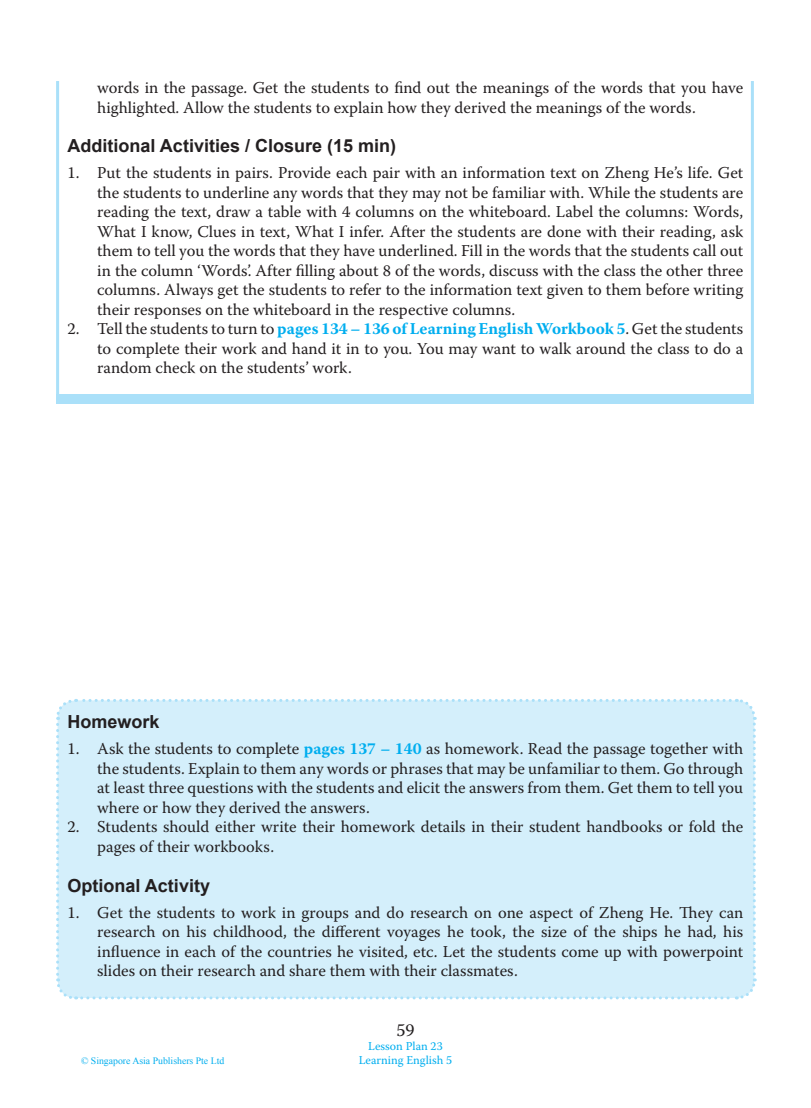
<style>
.page{position:relative;width:811px;height:1108px;background:#fff}
.page>*{position:absolute;margin:0;border:0;box-sizing:border-box;transform-origin:0 0}
.little_title{font:700 18px "Arial";color:#231f20}
.t1{font:18px "Warnock Pro";color:#231f20}
._1{font:16.5px/19.5px "Warnock Pro";color:#231f20;text-align:justify}
.t2{font:12px "Warnock Pro";color:#00aeef}
.t3{font:9.75px "Times New Roman";color:#00aeef}
.s1{font-weight:700;color:#00aeef}
</style>
<div class="page">
<svg style="left:56px;top:81px;width:698px;height:323px"></svg>
<div style="left:56px;top:394px;width:697px;height:9px;background:#aae0f9"></div>
<div style="left:56px;top:699px;width:701px;height:301px;background:#d4effb"></div>
<p class="_1" style="left:97px;top:78px;width:647px">words in the passage. Get the students to find out the meanings of the words that you have highlighted. Allow the students to explain how they derived the meanings of the words.</p>
<p class="little_title" style="left:67px;top:133px;width:330px">Additional Activities / Closure (15 min)</p>
<p class="_1" style="left:97px;top:162px;width:647px;text-indent:-30px">1. Put the students in pairs. Provide each pair with an information text on Zheng He’s life. Get the students to underline any words that they may not be familiar with. While the students are reading the text, draw a table with 4 columns on the whiteboard. Label the columns: Words, What I know, Clues in text, What I infer. After the students are done with their reading, ask them to tell you the words that they have underlined. Fill in the words that the students call out in the column ‘Words’. After filling about 8 of the words, discuss with the class the other three columns. Always get the students to refer to the information text given to them before writing their responses on the whiteboard in the respective columns.</p>
<p class="_1" style="left:97px;top:318px;width:647px;text-indent:-30px">2. Tell the students to turn to <span class="s1">pages 134 – 136 of Learning English Workbook 5</span>. Get the students to complete their work and hand it in to you. You may want to walk around the class to do a random check on the students’ work.</p>
<p class="little_title" style="left:67px;top:709px;width:94px">Homework</p>
<p class="_1" style="left:97px;top:738px;width:647px;text-indent:-30px">1. Ask the students to complete <span class="s1">pages 137 – 140</span> as homework. Read the passage together with the students. Explain to them any words or phrases that may be unfamiliar to them. Go through at least three questions with the students and elicit the answers from them. Get them to tell you where or how they derived the answers.</p>
<p class="_1" style="left:97px;top:816px;width:647px;text-indent:-30px">2. Students should either write their homework details in their student handbooks or fold the pages of their workbooks.</p>
<p class="little_title" style="left:67px;top:873px;width:144px">Optional Activity</p>
<p class="_1" style="left:97px;top:902px;width:647px;text-indent:-30px">1. Get the students to work in groups and do research on one aspect of Zheng He. They can research on his childhood, the different voyages he took, the size of the ships he had, his influence in each of the countries he visited, etc. Let the students come up with powerpoint slides on their research and share them with their classmates.</p>
<p class="t3" style="left:81px;top:1054px;width:145px">© Singapore Asia Publishers Pte Ltd</p>
<p class="t1" style="left:396px;top:1018px;width:18px">59</p>
<p class="t2" style="left:368px;top:1038px;width:76px">Lesson Plan 23</p>
<p class="t2" style="left:358px;top:1052px;width:95px">Learning English 5</p>
</div>
